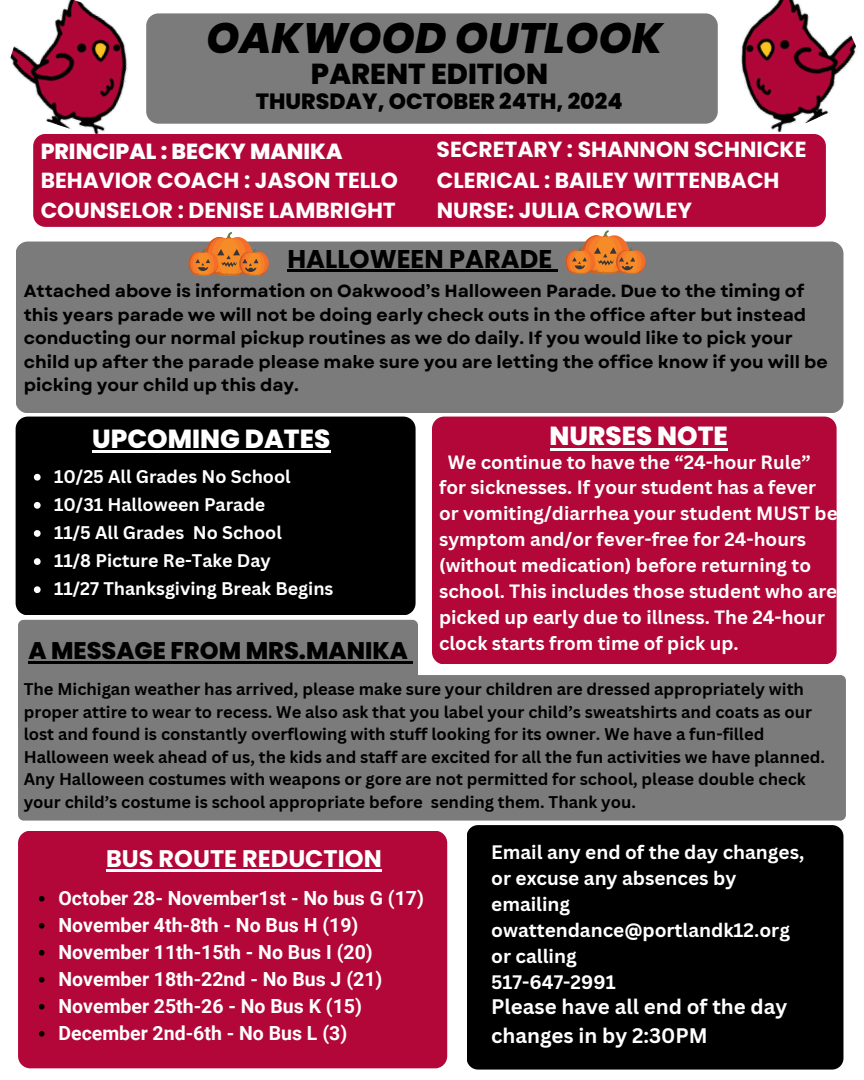
<style>
.page{position:relative;width:864px;height:1080px;background:#fff}
.page>*{position:absolute;margin:0;border:0;box-sizing:border-box;transform-origin:0 0}
.t1{font:italic 800 42.45px "Poppins";color:#000}
.t2{font:800 28.8px "Poppins";color:#000}
.t3{font:800 26.1px "Poppins";color:#fff}
.t4{font:700 25.65px "Poppins";color:#000}
.t5{font:800 24px "Poppins";color:#000}
.t6{font:700 24px "Poppins";color:#fff}
.t7{font:800 22.05px "Poppins";color:#000}
.t8{font:700 21.75px "Poppins";color:#fff}
.t9{font:800 21.75px "Poppins";color:#fff}
.t10{font:700 20.55px/28.2px "Canva Sans";color:#fff}
.t11{font:700 19.5px/27px "Roboto";color:#fff}
.t12{font:700 19.05px/25.8px "Canva Sans";color:#fff}
.t13{font:700 18.75px/25.8px "Canva Sans";color:#fff}
.t14{font:700 17.85px "Canva Sans";color:#fff}
.t15{font:700 17.55px/23.5px "Garet";color:#000}
.t16{font:700 16.5px/22.5px "Canva Sans";color:#000}
</style>
<div class="page">
<img style="left:10px;top:0;width:118px;height:139px">
<div style="left:146px;top:13px;width:572px;height:111px;background:#7c7b7b;border-radius:12px"></div>
<img style="left:741px;top:0;width:116px;height:139px">
<div style="left:33px;top:134px;width:793px;height:93px;background:#b20738;border-radius:12px"></div>
<div style="left:16px;top:417px;width:400px;height:198px;background:#000;border-radius:12px"></div>
<hr style="left:92px;top:450px;width:238px;height:2px;background:#fff">
<svg style="left:34px;top:474px;width:7px;height:7px"></svg>
<svg style="left:34px;top:502px;width:7px;height:7px"></svg>
<svg style="left:34px;top:530px;width:7px;height:7px"></svg>
<svg style="left:34px;top:558px;width:7px;height:7px"></svg>
<svg style="left:34px;top:586px;width:7px;height:7px"></svg>
<div style="left:16px;top:242px;width:827px;height:171px;background:#7c7b7b;border-radius:12px"></div>
<div style="left:432px;top:417px;width:404px;height:247px;background:#b20738;border-radius:12px"></div>
<div style="left:18px;top:620px;width:400px;height:110px;background:#7c7b7b;border-radius:6px"></div>
<div style="left:18px;top:675px;width:828px;height:146px;background:#7c7b7b;border-radius:6px"></div>
<div style="left:18px;top:831px;width:429px;height:237px;background:#b20738;border-radius:12px"></div>
<div style="left:467px;top:825px;width:376px;height:245px;background:#000;border-radius:11px"></div>
<svg style="left:188px;top:232px;width:81px;height:44px"></svg>
<hr style="left:287px;top:270px;width:265px;height:2px;background:#000">
<svg style="left:552px;top:270px;width:6px;height:2px"></svg>
<hr style="left:28px;top:661px;width:380px;height:3px;background:#000">
<svg style="left:408px;top:661px;width:5px;height:3px"></svg>
<svg style="left:39px;top:896px;width:6px;height:6px"></svg>
<svg style="left:39px;top:923px;width:6px;height:6px"></svg>
<svg style="left:39px;top:950px;width:6px;height:6px"></svg>
<svg style="left:39px;top:977px;width:6px;height:6px"></svg>
<svg style="left:39px;top:1004px;width:6px;height:6px"></svg>
<svg style="left:39px;top:1031px;width:6px;height:6px"></svg>
<svg style="left:564px;top:230px;width:81px;height:44px"></svg>
<hr style="left:550px;top:448px;width:178px;height:3px;background:#fff">
<hr style="left:106px;top:870px;width:275px;height:2px;background:#fff">
<p class="t1" style="left:206px;top:8px;width:458px">OAKWOOD OUTLOOK</p>
<p class="t2" style="left:311px;top:54px;width:239px">PARENT EDITION</p>
<p class="t7" style="left:256px;top:85px;width:368px">THURSDAY, OCTOBER 24TH, 2024</p>
<h2 class="t9" style="left:41px;top:137px;width:303px">PRINCIPAL : BECKY MANIKA</h2>
<p class="t8" style="left:41px;top:165px;width:359px">BEHAVIOR COACH : JASON TELLO</p>
<h2 class="t8" style="left:41px;top:195px;width:357px">COUNSELOR : DENISE LAMBRIGHT</h2>
<h2 class="t8" style="left:437px;top:134px;width:372px">SECRETARY : SHANNON SCHNICKE</h2>
<p class="t8" style="left:437px;top:165px;width:344px">CLERICAL : BAILEY WITTENBACH</p>
<p class="t8" style="left:437px;top:195px;width:257px">NURSE: JULIA CROWLEY</p>
<p class="t4" style="left:287px;top:241px;width:266px">HALLOWEEN PARADE</p>
<p class="t15" style="left:24px;top:279px;width:806px">Attached above is information on Oakwood’s Halloween Parade. Due to the timing of this years parade we will not be doing early check outs in the office after but instead conducting our normal pickup routines as we do daily. If you would like to pick your child up after the parade please make sure you are letting the office know if you will be picking your child up this day.</p>
<p class="t3" style="left:550px;top:418px;width:180px">NURSES NOTE</p>
<p class="t13" style="left:439px;top:448px;width:400px;text-indent:9px">We continue to have the “24-hour Rule” for sicknesses. If your student has a fever or vomiting/diarrhea your student MUST be symptom and/or fever-free for 24-hours (without medication) before returning to school. This includes those student who are picked up early due to illness. The 24-hour clock starts from time of pick up.</p>
<h2 class="t3" style="left:92px;top:421px;width:240px">UPCOMING DATES</h2>
<h3 class="t14" style="left:54px;top:464px;width:238px">10/25 All Grades No School</h3>
<p class="t14" style="left:54px;top:492px;width:213px">10/31 Halloween Parade</p>
<p class="t14" style="left:54px;top:520px;width:229px">11/5 All Grades No School</p>
<p class="t14" style="left:54px;top:548px;width:218px">11/8 Picture Re-Take Day</p>
<p class="t14" style="left:54px;top:576px;width:281px">11/27 Thanksgiving Break Begins</p>
<p class="t5" style="left:28px;top:634px;width:381px">A MESSAGE FROM MRS.MANIKA</p>
<p class="t16" style="left:24px;top:678px;width:803px">The Michigan weather has arrived, please make sure your children are dressed appropriately with proper attire to wear to recess. We also ask that you label your child’s sweatshirts and coats as our lost and found is constantly overflowing with stuff looking for its owner. We have a fun-filled Halloween week ahead of us, the kids and staff are excited for all the fun activities we have planned.<br>Any Halloween costumes with weapons or gore are not permitted for school, please double check your child’s costume is school appropriate before sending them. Thank you.</p>
<h2 class="t12" style="left:491px;top:839px;width:315px">Email any end of the day changes, or excuse any absences by emailing owattendance@portlandk12.org or calling<br>517-647-2991</h2>
<h2 class="t10" style="left:491px;top:992px;width:298px">Please have all end of the day changes in by 2:30PM</h2>
<p class="t6" style="left:106px;top:841px;width:277px">BUS ROUTE REDUCTION</p>
<p class="t11" style="left:59px;top:885px;width:367px">October 28- November1st - No bus G (17)<br>November 4th-8th - No Bus H (19)<br>November 11th-15th - No Bus I (20)<br>November 18th-22nd - No Bus J (21)<br>November 25th-26 - No Bus K (15)<br>December 2nd-6th - No Bus L (3)</p>
</div>
